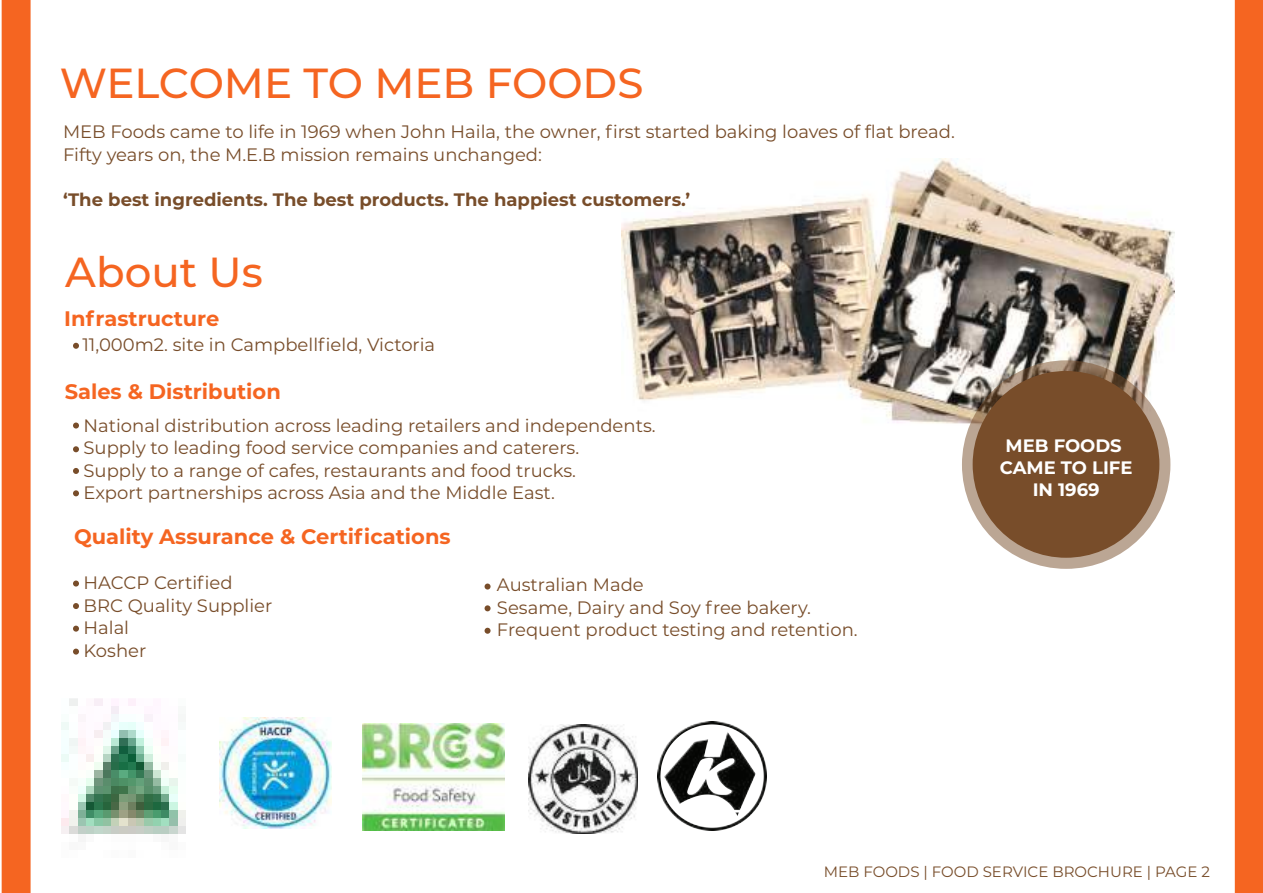
<style>
.page{position:relative;width:1263px;height:893px;background:#fff}
.page>*{position:absolute;margin:0;border:0;box-sizing:border-box;transform-origin:0 0}
.t1{font:500 42px "Montserrat";color:#f56521}
.t2{font:700 21px "Montserrat";color:#f56521}
.t3{font:18px/22.5px "Montserrat";color:#784d2a}
.t4{font:700 18px "Montserrat";color:#784d2a}
.t5{font:700 18px/21.6px "Montserrat";color:#fff;text-align:center}
.t6{font:15px "Montserrat";color:#784d2a}
</style>
<div class="page">
<img style="left:622px;top:159px;width:552px;height:307px">
<div style="left:1235px;top:0;width:28px;height:893px;background:#f56521"></div>
<div style="left:2px;top:0;width:28px;height:893px;background:#f56521"></div>
<div style="left:2px;top:0;width:29px;height:893px;border:2px solid #f56521"></div>
<svg style="left:962px;top:360px;width:208px;height:209px;background:#aa9380"></svg>
<div style="left:973px;top:371px;width:186px;height:187px;background:#784d2a;border-radius:50%"></div>
<svg style="left:73px;top:423px;width:6px;height:6px"></svg>
<svg style="left:73px;top:343px;width:6px;height:6px"></svg>
<svg style="left:73px;top:446px;width:6px;height:6px"></svg>
<svg style="left:73px;top:468px;width:6px;height:6px"></svg>
<svg style="left:73px;top:490px;width:6px;height:6px"></svg>
<svg style="left:73px;top:581px;width:6px;height:6px"></svg>
<svg style="left:73px;top:603px;width:6px;height:6px"></svg>
<div style="left:73px;top:625px;width:6px;height:7px;background:#784d2a;border-radius:50%"></div>
<div style="left:73px;top:648px;width:6px;height:7px;background:#784d2a;border-radius:50%"></div>
<svg style="left:484px;top:583px;width:7px;height:7px"></svg>
<div style="left:484px;top:605px;width:7px;height:6px;background:#784d2a;border-radius:50%"></div>
<div style="left:484px;top:628px;width:7px;height:6px;background:#784d2a;border-radius:50%"></div>
<img style="left:219px;top:717px;width:112px;height:111px">
<img style="left:529px;top:724px;width:109px;height:109px">
<img style="left:658px;top:721px;width:109px;height:109px">
<img style="left:61px;top:698px;width:125px;height:136px">
<img style="left:363px;top:724px;width:142px;height:107px">
<h1 class="t1" style="left:60px;top:53px;width:585px">WELCOME TO MEB FOODS</h1>
<p class="t3" style="left:63px;top:120px;width:893px">MEB Foods came to life in 1969 when John Haila, the owner, first started baking loaves of flat bread.<br>Fifty years on, the M.E.B mission remains unchanged:</p>
<p class="t4" style="left:63px;top:186px;width:629px">‘The best ingredients. The best products. The happiest customers.’</p>
<h1 class="t1" style="left:65px;top:242px;width:199px">About Us</h1>
<p class="t2" style="left:64px;top:303px;width:157px">Infrastructure</p>
<p class="t3" style="left:82px;top:333px;width:354px">11,000m2. site in Campbellfield, Victoria</p>
<p class="t2" style="left:65px;top:377px;width:218px">Sales &amp; Distribution</p>
<p class="t3" style="left:84px;top:414px;width:573px">National distribution across leading retailers and independents.<br>Supply to leading food service companies and caterers.<br>Supply to a range of cafes, restaurants and food trucks.<br>Export partnerships across Asia and the Middle East.</p>
<p class="t2" style="left:74px;top:522px;width:378px">Quality Assurance &amp; Certifications</p>
<p class="t3" style="left:84px;top:571px;width:190px">HACCP Certified<br>BRC Quality Supplier<br>Halal<br>Kosher</p>
<p class="t3" style="left:497px;top:573px;width:362px">Australian Made<br>Sesame, Dairy and Soy free bakery.<br>Frequent product testing and retention.</p>
<p class="t5" style="left:1000px;top:434px;width:134px">MEB FOODS<br>CAME TO LIFE<br>IN 1969</p>
<p class="t6" style="left:824px;top:861px;width:388px">MEB FOODS | FOOD SERVICE BROCHURE | PAGE 2</p>
</div>
